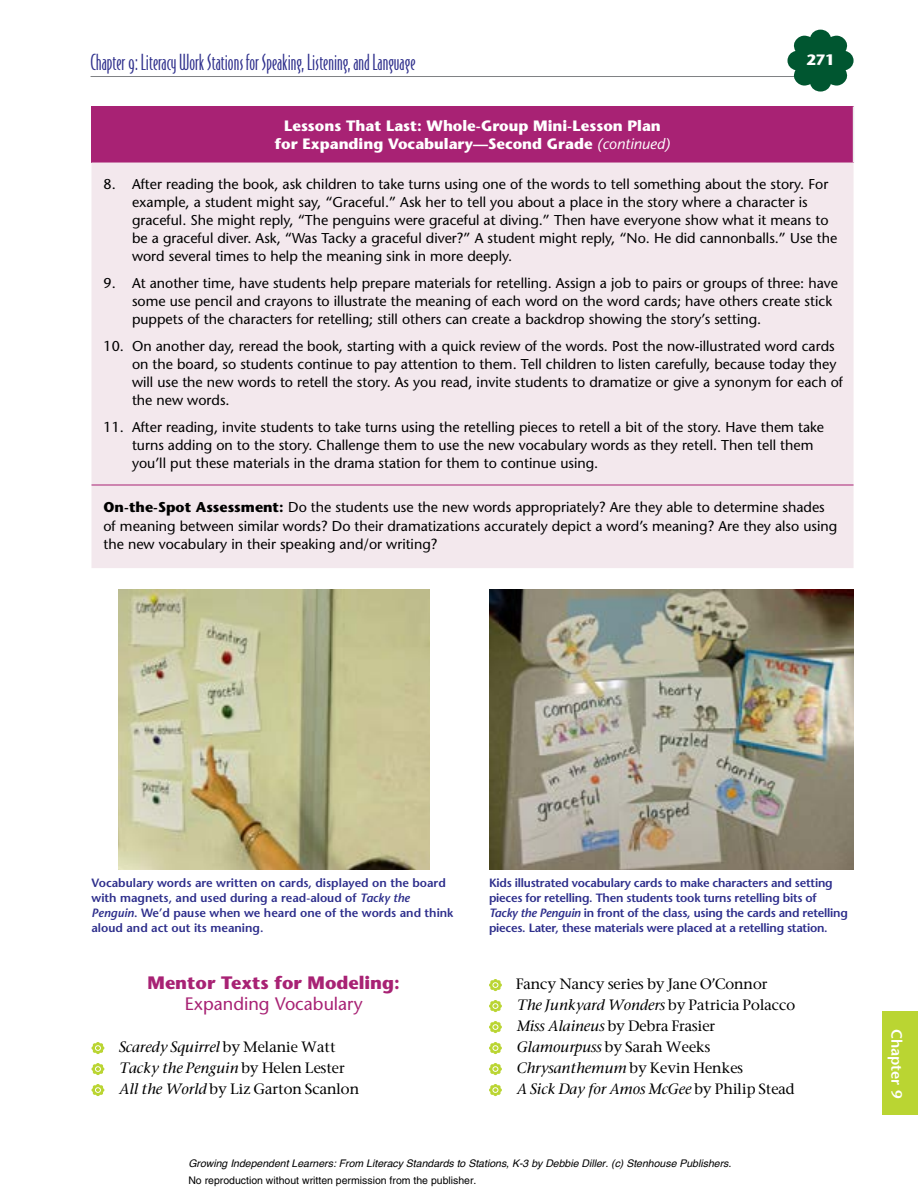
<style>
.page{position:relative;width:918px;height:1188px;background:#fff}
.page>*{position:absolute;margin:0;border:0;box-sizing:border-box;transform-origin:0 0}
.t1{font:21px "Bodega Sans Oldstyle";color:#2e2f8c}
.t2{font:700 18px "Stone Sans Std";color:#a82274}
.t3{font:500 18px "Stone Sans Std";color:#a82274}
.t4{font:700 15px/18px "Stone Sans Std";color:#fff;text-align:center}
.t5{font:600 15px "Stone Sans";color:#fff}
.t6{font:700 15px "Stone Sans";color:#fff}
.t7{font:500 14.25px/18px "Stone Sans Std";color:#000}
.t8{font:500 14.25px/21px "Stone Serif";color:#000}
.t9{font:600 12px/15px "Stone Sans";letter-spacing:-.02em;color:#2e2f8c}
.t10{font:600 12px/15px "Stone Sans";color:#2e2f8c}
.t11{font:italic 10.5px "Helvetica";color:#000}
.t12{font:10.5px "Helvetica";color:#000}
.s1{font-weight:500;font-style:italic}
.s2{font-weight:700}
.s3{font-style:italic}
</style>
<div class="page">
<hr style="left:91px;top:76px;width:736px;height:1px;background:#808285">
<svg style="left:787px;top:30px;width:67px;height:62px"></svg>
<div style="left:882px;top:1012px;width:36px;height:103px;background:#bad532"></div>
<div style="left:92px;top:106px;width:762px;height:57px;background:#a82274"></div>
<div style="left:92px;top:163px;width:762px;height:405px;background:#f3e8ed"></div>
<hr style="left:92px;top:485px;width:762px;height:1px;background:#a82274">
<hr style="left:853px;top:106px;width:1px;height:57px;background:#ebebec">
<img style="left:118px;top:590px;width:311px;height:279px">
<svg style="left:92px;top:1042px;width:12px;height:12px"></svg>
<svg style="left:92px;top:1063px;width:12px;height:12px"></svg>
<svg style="left:92px;top:1084px;width:12px;height:12px"></svg>
<img style="left:489px;top:590px;width:365px;height:279px">
<svg style="left:489px;top:979px;width:13px;height:12px"></svg>
<svg style="left:489px;top:1000px;width:13px;height:12px"></svg>
<svg style="left:489px;top:1021px;width:13px;height:12px"></svg>
<svg style="left:489px;top:1042px;width:13px;height:12px"></svg>
<svg style="left:489px;top:1063px;width:13px;height:12px"></svg>
<svg style="left:489px;top:1084px;width:13px;height:12px"></svg>
<h1 class="t1" style="left:91px;top:50px;width:326px">Chapter 9: Literacy Work Stations for Speaking, Listening, and Language</h1>
<p class="t6" style="left:806px;top:50px;width:30px">271</p>
<p class="t4" style="left:275px;top:117px;width:397px">Lessons That Last: Whole-Group Mini-Lesson Plan for Expanding Vocabulary—Second Grade <span class="s1">(continued)</span></p>
<p class="t7" style="left:132px;top:176px;width:707px;text-indent:-28px">8. After reading the book, ask children to take turns using one of the words to tell something about the story. For example, a student might say, “Graceful.” Ask her to tell you about a place in the story where a character is graceful. She might reply, “The penguins were graceful at diving.” Then have everyone show what it means to be a graceful diver. Ask, “Was Tacky a graceful diver?” A student might reply, “No. He did cannonballs.” Use the word several times to help the meaning sink in more deeply.</p>
<p class="t7" style="left:132px;top:275px;width:708px;text-indent:-28px">9. At another time, have students help prepare materials for retelling. Assign a job to pairs or groups of three: have some use pencil and crayons to illustrate the meaning of each word on the word cards; have others create stick puppets of the characters for retelling; still others can create a backdrop showing the story’s setting.</p>
<p class="t7" style="left:132px;top:338px;width:713px;text-indent:-28px">10. On another day, reread the book, starting with a quick review of the words. Post the now-illustrated word cards on the board, so students continue to pay attention to them. Tell children to listen carefully, because today they will use the new words to retell the story. As you read, invite students to dramatize or give a synonym for each of the new words.</p>
<p class="t7" style="left:132px;top:419px;width:694px;text-indent:-29px">11. After reading, invite students to take turns using the retelling pieces to retell a bit of the story. Have them take turns adding on to the story. Challenge them to use the new vocabulary words as they retell. Then tell them you’ll put these materials in the drama station for them to continue using.</p>
<p class="t7" style="left:104px;top:498px;width:735px;line-height:18.8px"><span class="s2">On-the-Spot Assessment:</span> Do the students use the new words appropriately? Are they able to determine shades of meaning between similar words? Do their dramatizations accurately depict a word’s meaning? Are they also using the new vocabulary in their speaking and/or writing?</p>
<p class="t10" style="left:92px;top:876px;width:363px">Vocabulary words are written on cards, displayed on the board with magnets, and used during a read-aloud of <span class="s3">Tacky the Penguin</span>. We’d pause when we heard one of the words and think aloud and act out its meaning.</p>
<p class="t2" style="left:148px;top:971px;width:254px">Mentor Texts for Modeling:</p>
<p class="t3" style="left:185px;top:993px;width:179px">Expanding Vocabulary</p>
<p class="t8" style="left:119px;top:1036px;width:242px"><span class="s3">Scaredy Squirrel</span> by Melanie Watt<br><span class="s3">Tacky the Penguin</span> by Helen Lester<br><span class="s3">All the World</span> by Liz Garton Scanlon</p>
<p class="t9" style="left:489px;top:875px;width:360px">Kids illustrated vocabulary cards to make characters and setting pieces for retelling. Then students took turns retelling bits of <span class="s3">Tacky the Penguin</span> in front of the class, using the cards and retelling pieces. Later, these materials were placed at a retelling station.</p>
<p class="t8" style="left:516px;top:973px;width:281px">Fancy Nancy series by Jane O’Connor <span class="s3">The Junkyard Wonders</span> by Patricia Polacco <span class="s3">Miss Alaineus</span> by Debra Frasier <span class="s3">Glamourpuss</span> by Sarah Weeks <span class="s3">Chrysanthemum</span> by Kevin Henkes<br><span class="s3">A Sick Day for Amos McGee</span> by Philip Stead</p>
<p class="t11" style="left:188px;top:1155px;width:545px">Growing Independent Learners: From Literacy Standards to Stations, K-3 by Debbie Diller. (c) Stenhouse Publishers.</p>
<p class="t12" style="left:188px;top:1174px;width:290px">No reproduction without written permission from the publisher.</p>
<p class="t5" style="left:906px;top:1029px;width:71px;rotate:90deg">Chapter 9</p>
</div>
